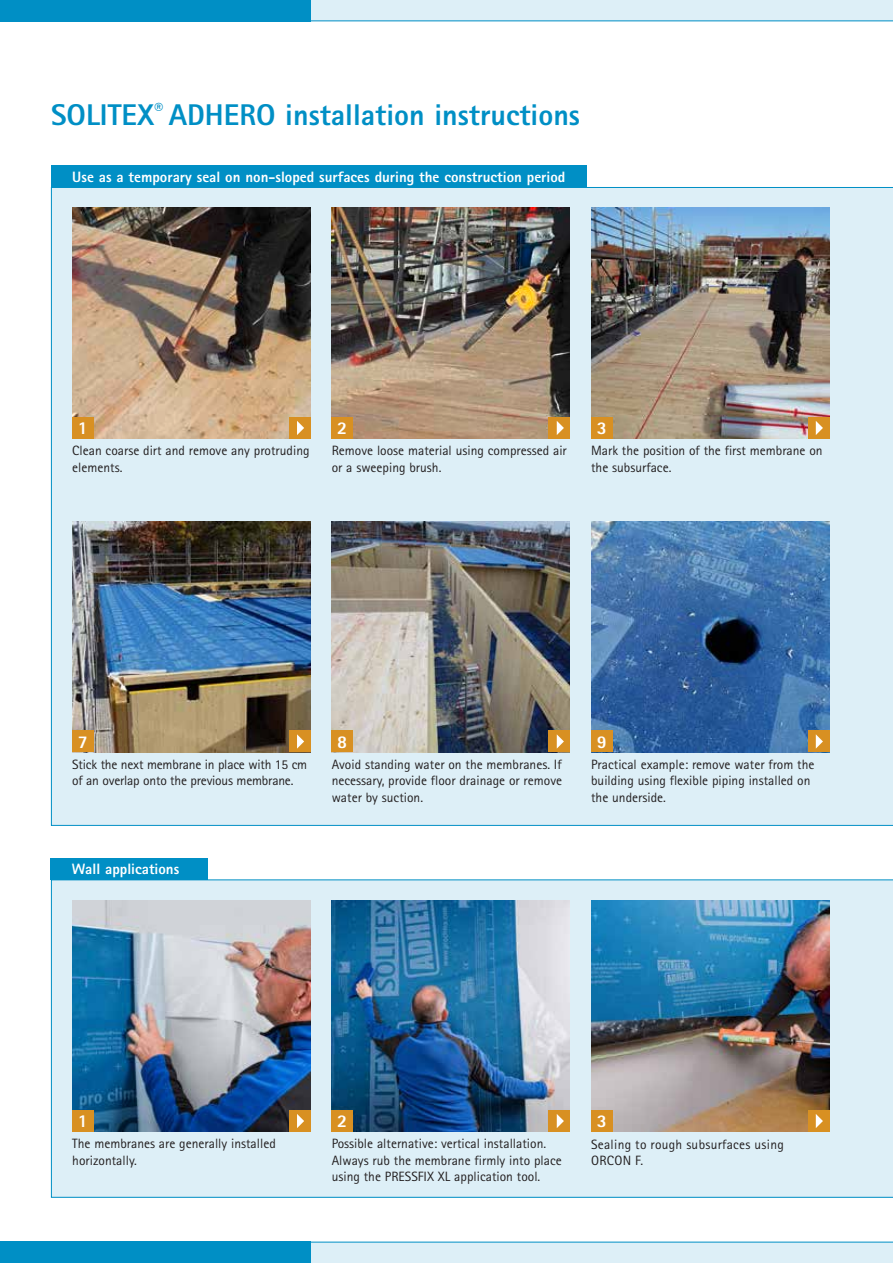
<style>
.page{position:relative;width:893px;height:1263px;background:#fff}
.page>*{position:absolute;margin:0;border:0;box-sizing:border-box;transform-origin:0 0}
.t1{font:800 30px "Rotis Sans Serif Pro";color:#008fc5}
.t2{font:800 18px "Rotis Sans Serif Pro";color:#fff}
.t3{font:800 15px "Rotis Sans Serif Pro";color:#fff}
.t4{font:13.5px/16.5px "Rotis Sans Serif Pro";color:#231f20}
.t5{font:13.5px/15.3px "Rotis Sans Serif Pro";letter-spacing:.02em;color:#231f20}
</style>
<div class="page">
<div style="left:310px;top:1242px;width:583px;height:21px;background:#ddeff7"></div>
<div style="left:310px;top:0;width:583px;height:21px;background:#ddeff7"></div>
<div style="left:0;top:0;width:310px;height:21px;background:#008fc5"></div>
<div style="left:0;top:1242px;width:310px;height:21px;background:#008fc5"></div>
<hr style="left:0;top:21px;width:893px;height:1px;background:#008fc5">
<hr style="left:0;top:1242px;width:893px;height:1px;background:#008fc5">
<div style="left:51px;top:187px;width:842px;height:639px;background:#ddeff7"></div>
<img style="left:591px;top:208px;width:238px;height:231px">
<img style="left:332px;top:208px;width:238px;height:231px">
<img style="left:72px;top:208px;width:238px;height:231px">
<div style="left:72px;top:417px;width:22px;height:22px;background:#d89022"></div>
<div style="left:289px;top:417px;width:21px;height:22px;background:#d89022"></div>
<div style="left:549px;top:417px;width:21px;height:22px;background:#d89022"></div>
<div style="left:808px;top:417px;width:21px;height:22px;background:#d89022"></div>
<div style="left:591px;top:417px;width:21px;height:22px;background:#d89022"></div>
<div style="left:332px;top:417px;width:21px;height:22px;background:#d89022"></div>
<img style="left:72px;top:521px;width:238px;height:231px">
<img style="left:591px;top:521px;width:238px;height:231px">
<img style="left:332px;top:521px;width:238px;height:231px">
<div style="left:72px;top:731px;width:22px;height:21px;background:#d89022"></div>
<div style="left:591px;top:731px;width:21px;height:21px;background:#d89022"></div>
<div style="left:332px;top:731px;width:21px;height:21px;background:#d89022"></div>
<svg style="left:297px;top:421px;width:7px;height:14px"></svg>
<svg style="left:816px;top:421px;width:7px;height:14px"></svg>
<svg style="left:557px;top:421px;width:7px;height:14px"></svg>
<div style="left:51px;top:166px;width:536px;height:21px;background:#008fc5"></div>
<div style="left:51px;top:879px;width:842px;height:319px;background:#ddeff7"></div>
<img style="left:591px;top:901px;width:238px;height:231px">
<img style="left:332px;top:901px;width:238px;height:231px">
<img style="left:72px;top:901px;width:238px;height:231px">
<div style="left:72px;top:1110px;width:22px;height:22px;background:#d89022"></div>
<div style="left:591px;top:1110px;width:21px;height:22px;background:#d89022"></div>
<div style="left:332px;top:1110px;width:21px;height:22px;background:#d89022"></div>
<div style="left:51px;top:858px;width:157px;height:21px;background:#008fc5"></div>
<div style="left:289px;top:731px;width:21px;height:21px;background:#d89022"></div>
<div style="left:549px;top:731px;width:21px;height:21px;background:#d89022"></div>
<div style="left:549px;top:1110px;width:21px;height:22px;background:#d89022"></div>
<div style="left:808px;top:1110px;width:21px;height:22px;background:#d89022"></div>
<div style="left:808px;top:731px;width:21px;height:21px;background:#d89022"></div>
<svg style="left:297px;top:734px;width:7px;height:15px"></svg>
<svg style="left:816px;top:734px;width:7px;height:15px"></svg>
<svg style="left:557px;top:734px;width:7px;height:15px"></svg>
<div style="left:289px;top:1110px;width:21px;height:22px;background:#d89022"></div>
<svg style="left:297px;top:1114px;width:7px;height:14px"></svg>
<svg style="left:816px;top:1114px;width:7px;height:14px"></svg>
<svg style="left:557px;top:1114px;width:7px;height:14px"></svg>
<h1 class="t1" style="left:51px;top:96px;width:530px">SOLITEX<sup>®</sup> ADHERO installation instructions</h1>
<p class="t3" style="left:72px;top:167px;width:495px">Use as a temporary seal on non-sloped surfaces during the construction period</p>
<h2 class="t2" style="left:78px;top:417px;width:12px">1</h2>
<h2 class="t2" style="left:337px;top:417px;width:12px">2</h2>
<h2 class="t2" style="left:597px;top:417px;width:12px">3</h2>
<p class="t4" style="left:72px;top:442px;width:239px">Clean coarse dirt and remove any protruding elements.</p>
<p class="t4" style="left:332px;top:442px;width:237px">Remove loose material using compressed air or a sweeping brush.</p>
<p class="t4" style="left:591px;top:442px;width:233px">Mark the position of the first membrane on the subsurface.</p>
<h2 class="t2" style="left:78px;top:730px;width:12px">7</h2>
<h2 class="t2" style="left:337px;top:730px;width:12px">8</h2>
<h2 class="t2" style="left:597px;top:730px;width:12px">9</h2>
<p class="t4" style="left:72px;top:756px;width:236px">Stick the next membrane in place with 15 cm of an overlap onto the previous membrane.</p>
<p class="t4" style="left:332px;top:756px;width:232px;text-align:justify">Avoid standing water on the membranes. If necessary, provide floor drainage or remove water by suction.</p>
<p class="t4" style="left:591px;top:756px;width:225px">Practical example: remove water from the building using flexible piping installed on the underside.</p>
<p class="t3" style="left:72px;top:859px;width:109px">Wall applications</p>
<h2 class="t2" style="left:78px;top:1110px;width:12px">1</h2>
<h2 class="t2" style="left:337px;top:1110px;width:12px">2</h2>
<h2 class="t2" style="left:597px;top:1110px;width:12px">3</h2>
<p class="t4" style="left:72px;top:1135px;width:205px">The membranes are generally installed horizontally.</p>
<p class="t4" style="left:332px;top:1135px;width:232px">Possible alternative: vertical installation.<br>Always rub the membrane firmly into place using the PRESSFIX XL application tool.</p>
<p class="t5" style="left:591px;top:1137px;width:194px">Sealing to rough subsurfaces using<br>ORCON F.</p>
</div>
